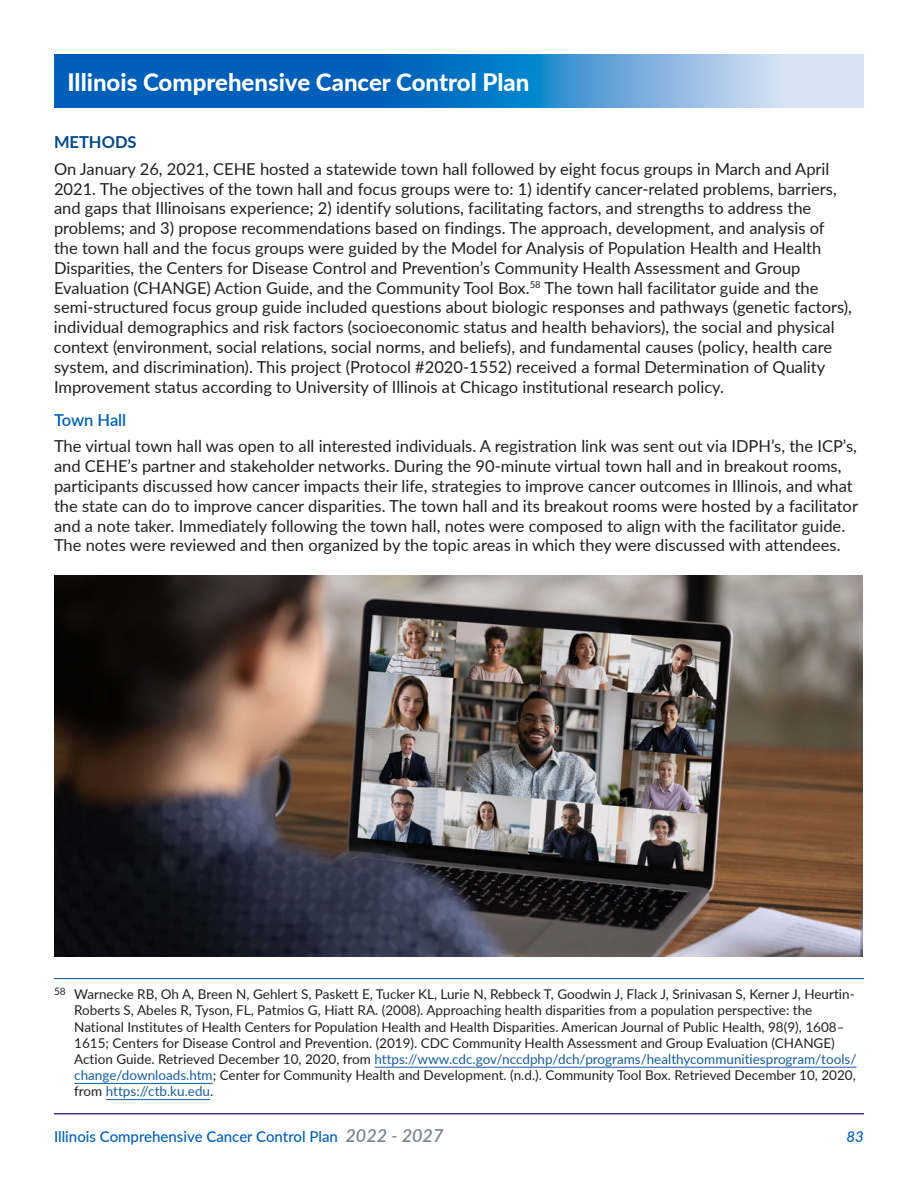
<style>
.page{position:relative;width:918px;height:1188px;background:#fff}
.page>*{position:absolute;margin:0;border:0;box-sizing:border-box;transform-origin:0 0}
.t1{font:800 24px "Lato";color:#fff}
.t2{font:16.5px/19.8px "Lato";color:#231f20}
.t3{font:600 16.5px "Lato";letter-spacing:-.005em;color:#005fb9}
.t4{font:700 16.5px "Lato";color:#004a87}
.t5{font:500 15px "Lato";color:#005fb9}
.t6{font:italic 500 15px "Lato";color:#005fb9}
.t7{font:13.5px/16.2px "Lato";color:#231f20}
.s1{color:#175d9e}
.s2{font-weight:600;font-style:italic;font-size:18px;color:#7c858c}
</style>
<div class="page">
<svg style="left:54px;top:54px;width:810px;height:54px;background:#3b89cc"></svg>
<hr style="left:54px;top:1113px;width:810px;height:1px;background:#522e81">
<hr style="left:54px;top:978px;width:810px;height:1px;background:#004a87">
<hr style="left:374px;top:1067px;width:483px;height:1px;background:#175d9e">
<hr style="left:74px;top:1083px;width:139px;height:1px;background:#175d9e">
<hr style="left:106px;top:1099px;width:104px;height:1px;background:#175d9e">
<img style="left:54px;top:575px;width:809px;height:381px">
<h1 class="t1" style="left:68px;top:64px;width:464px">Illinois Comprehensive Cancer Control Plan</h1>
<h4 class="t4" style="left:54px;top:130px;width:84px">METHODS</h4>
<p class="t2" style="left:54px;top:158px;width:800px">On January 26, 2021, CEHE hosted a statewide town hall followed by eight focus groups in March and April 2021. The objectives of the town hall and focus groups were to: 1) identify cancer-related problems, barriers, and gaps that Illinoisans experience; 2) identify solutions, facilitating factors, and strengths to address the problems; and 3) propose recommendations based on findings. The approach, development, and analysis of the town hall and the focus groups were guided by the Model for Analysis of Population Health and Health Disparities, the Centers for Disease Control and Prevention’s Community Health Assessment and Group Evaluation (CHANGE) Action Guide, and the Community Tool Box. <sup>58</sup> The town hall facilitator guide and the semi-structured focus group guide included questions about biologic responses and pathways (genetic factors), individual demographics and risk factors (socioeconomic status and health behaviors), the social and physical context (environment, social relations, social norms, and beliefs), and fundamental causes (policy, health care system, and discrimination). This project (Protocol #2020-1552) received a formal Determination of Quality Improvement status according to University of Illinois at Chicago institutional research policy.</p>
<h5 class="t3" style="left:54px;top:408px;width:74px">Town Hall</h5>
<p class="t2" style="left:54px;top:436px;width:806px">The virtual town hall was open to all interested individuals. A registration link was sent out via IDPH’s, the ICP’s, and CEHE’s partner and stakeholder networks. During the 90-minute virtual town hall and in breakout rooms, participants discussed how cancer impacts their life, strategies to improve cancer outcomes in Illinois, and what the state can do to improve cancer disparities. The town hall and its breakout rooms were hosted by a facilitator and a note taker. Immediately following the town hall, notes were composed to align with the facilitator guide.<br>The notes were reviewed and then organized by the topic areas in which they were discussed with attendees.</p>
<p class="t7" style="left:74px;top:986px;width:784px;text-indent:-20px"><sup>58</sup> Warnecke RB, Oh A, Breen N, Gehlert S, Paskett E, Tucker KL, Lurie N, Rebbeck T, Goodwin J, Flack J, Srinivasan S, Kerner J, Heurtin-Roberts S, Abeles R, Tyson, FL, Patmios G, Hiatt RA. (2008). Approaching health disparities from a population perspective: the National Institutes of Health Centers for Population Health and Health Disparities. American Journal of Public Health, 98(9), 1608– 1615; Centers for Disease Control and Prevention. (2019). CDC Community Health Assessment and Group Evaluation (CHANGE)<br>Action Guide. Retrieved December 10, 2020, from <span class="s1">https://www.cdc.gov/nccdphp/dch/programs/healthycommunitiesprogram/tools/ change/downloads.htm</span>; Center for Community Health and Development. (n.d.). Community Tool Box. Retrieved December 10, 2020, from <span class="s1">https://ctb.ku.edu</span>.</p>
<p class="t5" style="left:54px;top:1125px;width:391px">Illinois Comprehensive Cancer Control Plan <span class="s2">2022 - 2027</span></p>
<p class="t6" style="left:847px;top:1125px;width:19px">83</p>
</div>
